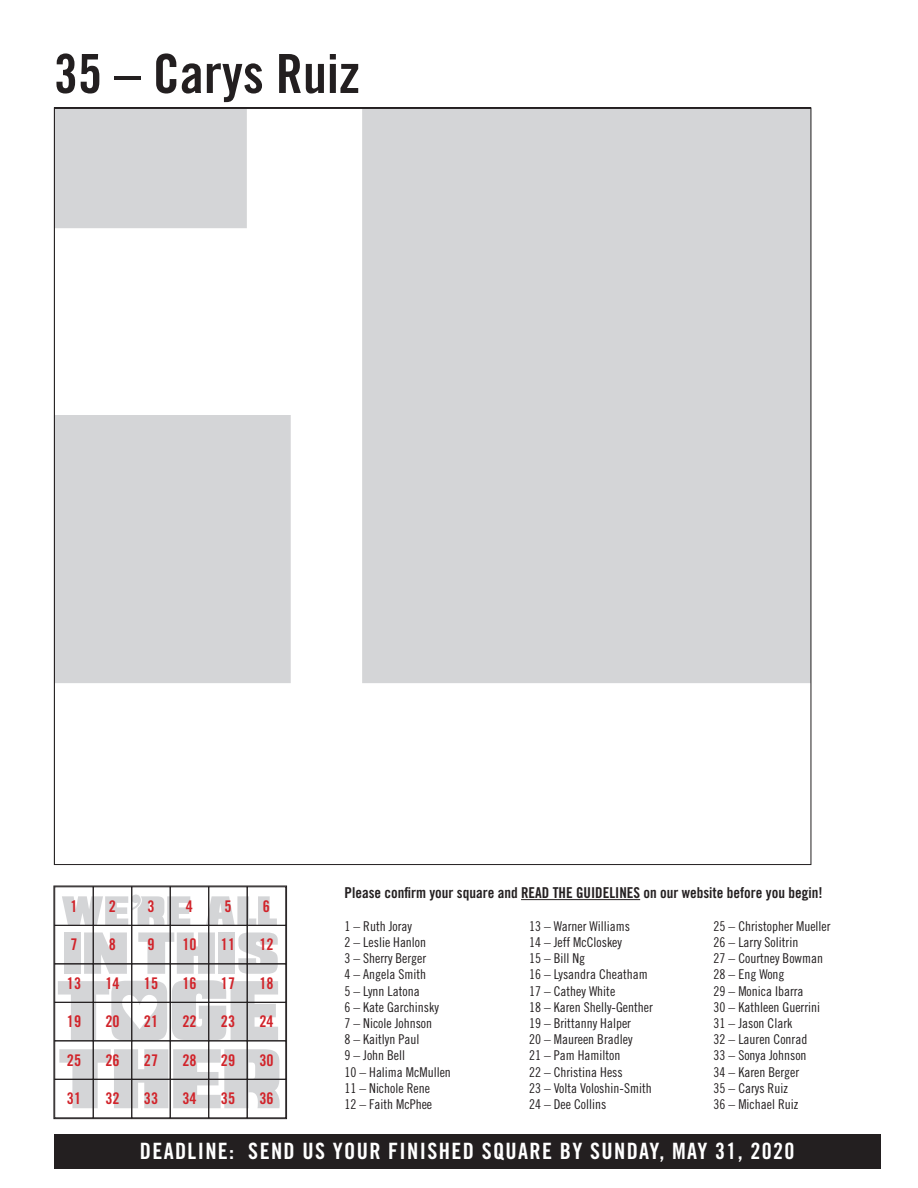
<style>
.page{position:relative;width:918px;height:1188px;background:#fff}
.page>*{position:absolute;margin:0;border:0;box-sizing:border-box;transform-origin:0 0}
.t1{font:54px "Trade Gothic LT Std Bd Cn 20";color:#231f20}
.t2{font:22.5px "Trade Gothic LT Std Bd Cn 20";letter-spacing:.06em;color:#fff}
.t3{font:16.05px "Trade Gothic LT Std Bd Cn 20";color:#d1232a}
.t4{font:15px "Trade Gothic LT Std Bd Cn 20";color:#231f20}
.t5{font:13.5px/16.2px "Trade Gothic LT Std Cn 18";color:#231f20}
</style>
<div class="page">
<svg style="left:59px;top:1049px;width:221px;height:59px"></svg>
<svg style="left:206px;top:896px;width:71px;height:27px"></svg>
<div style="left:64px;top:932px;width:17px;height:42px;background:#d4d5d7"></div>
<svg style="left:84px;top:932px;width:43px;height:42px;background:#d7d8d9"></svg>
<svg style="left:138px;top:932px;width:77px;height:42px"></svg>
<div style="left:219px;top:932px;width:16px;height:42px;background:#d4d5d7"></div>
<svg style="left:238px;top:932px;width:40px;height:42px"></svg>
<svg style="left:62px;top:894px;width:128px;height:29px"></svg>
<svg style="left:58px;top:980px;width:220px;height:59px"></svg>
<div style="left:93px;top:887px;width:39px;height:38px;border:1px solid #231f20"></div>
<div style="left:170px;top:887px;width:39px;height:38px;border:1px solid #231f20"></div>
<div style="left:247px;top:887px;width:39px;height:38px;border:1px solid #231f20"></div>
<div style="left:55px;top:925px;width:38px;height:39px;border:1px solid #231f20"></div>
<div style="left:93px;top:925px;width:39px;height:39px;border:1px solid #231f20"></div>
<div style="left:132px;top:925px;width:38px;height:39px;border:1px solid #231f20"></div>
<div style="left:170px;top:925px;width:39px;height:39px;border:1px solid #231f20"></div>
<div style="left:209px;top:925px;width:38px;height:39px;border:1px solid #231f20"></div>
<div style="left:247px;top:925px;width:39px;height:39px;border:1px solid #231f20"></div>
<div style="left:93px;top:964px;width:39px;height:38px;border:1px solid #231f20"></div>
<div style="left:170px;top:964px;width:39px;height:38px;border:1px solid #231f20"></div>
<div style="left:55px;top:1002px;width:38px;height:39px;border:1px solid #231f20"></div>
<div style="left:93px;top:1002px;width:39px;height:39px;border:1px solid #231f20"></div>
<div style="left:132px;top:1002px;width:38px;height:39px;border:1px solid #231f20"></div>
<div style="left:170px;top:1002px;width:39px;height:39px;border:1px solid #231f20"></div>
<div style="left:209px;top:1002px;width:38px;height:39px;border:1px solid #231f20"></div>
<div style="left:247px;top:1002px;width:39px;height:39px;border:1px solid #231f20"></div>
<div style="left:93px;top:1041px;width:39px;height:38px;border:1px solid #231f20"></div>
<div style="left:170px;top:1041px;width:39px;height:38px;border:1px solid #231f20"></div>
<div style="left:55px;top:1079px;width:38px;height:39px;border:1px solid #231f20"></div>
<div style="left:93px;top:1079px;width:39px;height:39px;border:1px solid #231f20"></div>
<div style="left:170px;top:1079px;width:39px;height:39px;border:1px solid #231f20"></div>
<div style="left:247px;top:1079px;width:39px;height:39px;border:1px solid #231f20"></div>
<div style="left:54px;top:886px;width:233px;height:233px;border:1px solid #231f20"></div>
<hr style="left:521px;top:899px;width:119px;height:1px;background:#231f20">
<div style="left:54px;top:1134px;width:826px;height:35px;background:#231f20"></div>
<svg style="left:56px;top:110px;width:753px;height:573px"></svg>
<p class="t1" style="left:54px;top:41px;width:307px">35 – Carys Ruiz</p>
<p class="t3" style="left:70px;top:897px;width:9px">1</p>
<p class="t3" style="left:109px;top:897px;width:9px">2</p>
<p class="t3" style="left:147px;top:897px;width:9px">3</p>
<p class="t3" style="left:186px;top:897px;width:9px">4</p>
<p class="t3" style="left:224px;top:897px;width:9px">5</p>
<p class="t3" style="left:263px;top:897px;width:9px">6</p>
<p class="t3" style="left:70px;top:935px;width:9px">7</p>
<p class="t3" style="left:109px;top:935px;width:9px">8</p>
<p class="t3" style="left:147px;top:935px;width:9px">9</p>
<p class="t3" style="left:182px;top:935px;width:16px">10</p>
<p class="t3" style="left:221px;top:935px;width:16px">11</p>
<p class="t3" style="left:259px;top:935px;width:16px">12</p>
<p class="t3" style="left:67px;top:974px;width:16px">13</p>
<p class="t3" style="left:105px;top:974px;width:16px">14</p>
<p class="t3" style="left:144px;top:974px;width:16px">15</p>
<p class="t3" style="left:182px;top:974px;width:16px">16</p>
<p class="t3" style="left:221px;top:974px;width:16px">17</p>
<p class="t3" style="left:259px;top:974px;width:16px">18</p>
<p class="t3" style="left:67px;top:1012px;width:16px">19</p>
<p class="t3" style="left:105px;top:1012px;width:16px">20</p>
<p class="t3" style="left:144px;top:1012px;width:16px">21</p>
<p class="t3" style="left:182px;top:1012px;width:16px">22</p>
<p class="t3" style="left:221px;top:1012px;width:16px">23</p>
<p class="t3" style="left:259px;top:1012px;width:16px">24</p>
<p class="t3" style="left:67px;top:1050px;width:16px">25</p>
<p class="t3" style="left:105px;top:1050px;width:16px">26</p>
<p class="t3" style="left:144px;top:1050px;width:16px">27</p>
<p class="t3" style="left:182px;top:1050px;width:16px">28</p>
<p class="t3" style="left:221px;top:1050px;width:16px">29</p>
<p class="t3" style="left:259px;top:1050px;width:16px">30</p>
<p class="t3" style="left:67px;top:1089px;width:16px">31</p>
<p class="t3" style="left:105px;top:1089px;width:16px">32</p>
<p class="t3" style="left:144px;top:1089px;width:16px">33</p>
<p class="t3" style="left:182px;top:1089px;width:16px">34</p>
<p class="t3" style="left:221px;top:1089px;width:16px">35</p>
<p class="t3" style="left:259px;top:1089px;width:16px">36</p>
<p class="t4" style="left:345px;top:884px;width:480px">Please confirm your square and READ THE GUIDELINES on our website before you begin!</p>
<p class="t5" style="left:345px;top:918px;width:108px">1 – Ruth Joray<br>2 – Leslie Hanlon<br>3 – Sherry Berger<br>4 – Angela Smith<br>5 – Lynn Latona<br>6 – Kate Garchinsky<br>7 – Nicole Johnson<br>8 – Kaitlyn Paul<br>9 – John Bell<br>10 – Halima McMullen<br>11 – Nichole Rene<br>12 – Faith McPhee</p>
<p class="t5" style="left:529px;top:918px;width:125px">13 – Warner Williams<br>14 – Jeff McCloskey<br>15 – Bill Ng<br>16 – Lysandra Cheatham<br>17 – Cathey White<br>18 – Karen Shelly-Genther<br>19 – Brittanny Halper<br>20 – Maureen Bradley<br>21 – Pam Hamilton<br>22 – Christina Hess<br>23 – Volta Voloshin-Smith<br>24 – Dee Collins</p>
<p class="t5" style="left:714px;top:918px;width:118px">25 – Christopher Mueller<br>26 – Larry Solitrin<br>27 – Courtney Bowman<br>28 – Eng Wong<br>29 – Monica Ibarra<br>30 – Kathleen Guerrini<br>31 – Jason Clark<br>32 – Lauren Conrad<br>33 – Sonya Johnson<br>34 – Karen Berger<br>35 – Carys Ruiz<br>36 – Michael Ruiz</p>
<h2 class="t2" style="left:140px;top:1138px;width:656px">DEADLINE: SEND US YOUR FINISHED SQUARE BY SUNDAY, MAY 31, 2020</h2>
</div>
